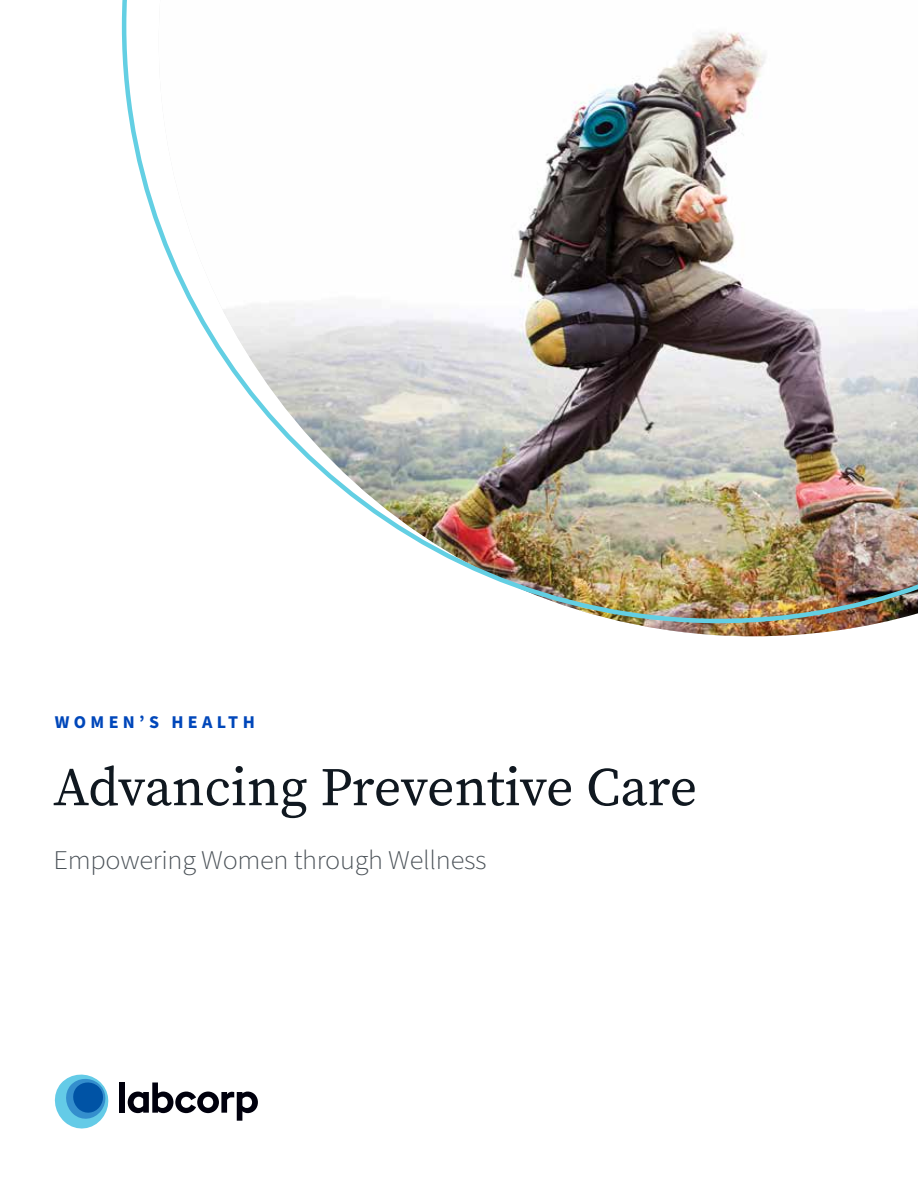
<style>
.page{position:relative;width:918px;height:1188px;background:#fff}
.page>*{position:absolute;margin:0;border:0;box-sizing:border-box;transform-origin:0 0}
.t1{font:54px "Source Serif Pro";letter-spacing:-.01em;color:#101820}
.t2{font:300 27px "Source Sans Pro";letter-spacing:-.01em;color:#4b5258;scale:1.05 1}
.t3{font:700 18px "Source Sans Pro";letter-spacing:.24em;color:#0047ba}
</style>
<div class="page">
<img style="left:629px;top:623px;width:250px;height:13px">
<img style="left:122px;top:0;width:796px;height:623px">
<div style="left:120px;top:1083px;width:5px;height:30px;background:#00000d"></div>
<svg style="left:128px;top:1083px;width:130px;height:38px"></svg>
<svg style="left:55px;top:1075px;width:54px;height:54px"></svg>
<p class="t3" style="left:55px;top:710px;width:201px">WOMEN’S HEALTH</p>
<h1 class="t1" style="left:53px;top:751px;width:645px">Advancing Preventive Care</h1>
<p class="t2" style="left:53px;top:842px;width:414px">Empowering Women through Wellness</p>
</div>
